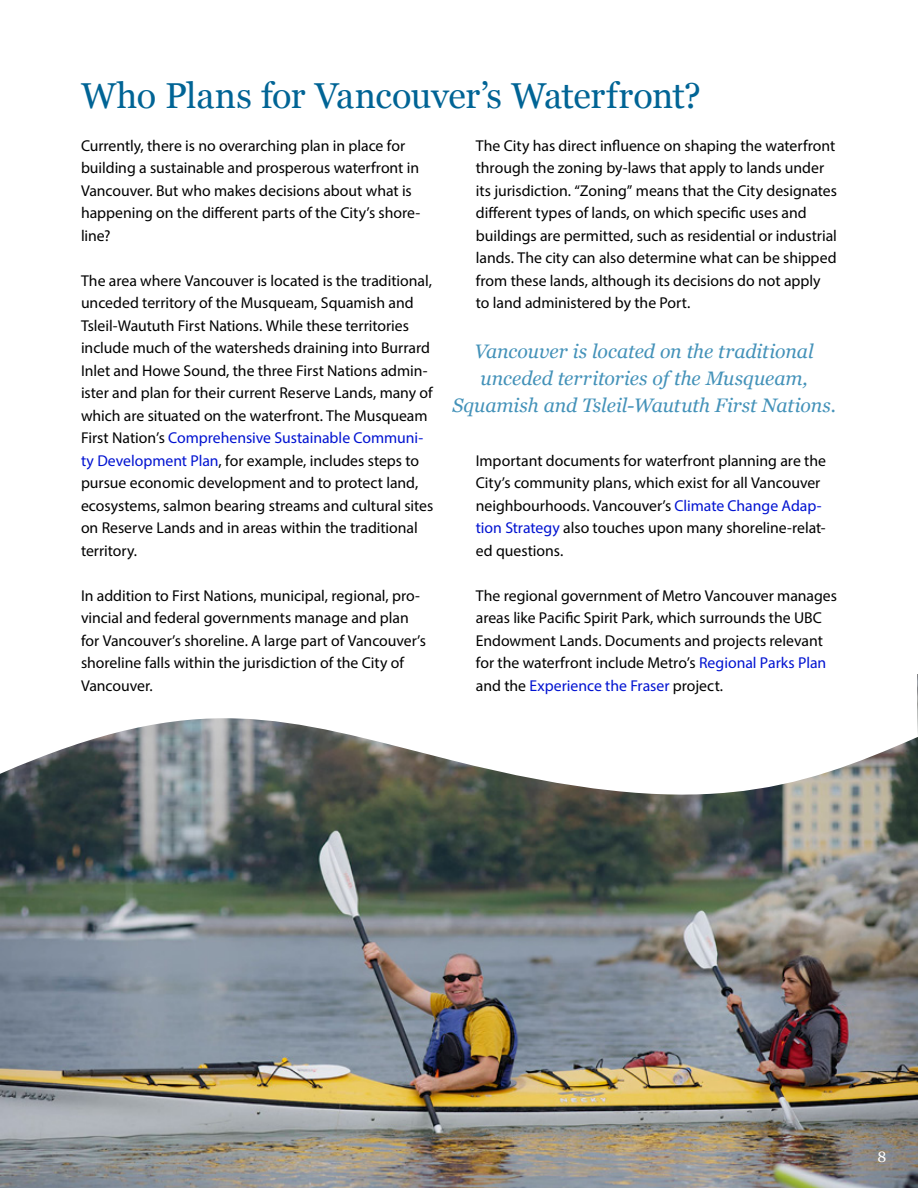
<style>
.page{position:relative;width:918px;height:1188px;background:#fff}
.page>*{position:absolute;margin:0;border:0;box-sizing:border-box;transform-origin:0 0}
.t1{font:36px "Georgia";letter-spacing:-.015em;color:#006495}
.t2{font:italic 19.5px/27px "Georgia";letter-spacing:-.005em;color:#4492b9;text-align:center}
.t3{font:15.75px/22.5px "Myriad Pro";letter-spacing:-.005em;color:#000}
.t4{font:15px "Georgia";color:#fff}
.s1{color:#0012d1}
</style>
<div class="page">
<img style="left:0;top:823px;width:918px;height:365px">
<svg style="left:0;top:674px;width:918px;height:149px"></svg>
<h1 class="t1" style="left:81px;top:74px;width:622px">Who Plans for Vancouver’s Waterfront?</h1>
<p class="t3" style="left:81px;top:134px;width:341px">Currently, there is no overarching plan in place for building a sustainable and prosperous waterfront in Vancouver. But who makes decisions about what is happening on the different parts of the City’s shore&shy;line?</p>
<p class="t3" style="left:81px;top:269px;width:354px">The area where Vancouver is located is the traditional, unceded territory of the Musqueam, Squamish and Tsleil-Waututh First Nations. While these territories include much of the watersheds draining into Burrard Inlet and Howe Sound, the three First Nations admin&shy;ister and plan for their current Reserve Lands, many of which are situated on the waterfront. The Musqueam First Nation’s <span class="s1">Comprehensive Sustainable Communi&shy;ty Development Plan</span>, for example, includes steps to pursue economic development and to protect land, ecosystems, salmon bearing streams and cultural sites on Reserve Lands and in areas within the traditional territory.</p>
<p class="t3" style="left:81px;top:584px;width:347px">In addition to First Nations, municipal, regional, pro&shy;vincial and federal governments manage and plan for Vancouver’s shoreline. A large part of Vancouver’s shoreline falls within the jurisdiction of the City of Vancouver.</p>
<p class="t3" style="left:476px;top:134px;width:363px">The City has direct influence on shaping the waterfront through the zoning by-laws that apply to lands under its jurisdiction. “Zoning” means that the City designates different types of lands, on which specific uses and buildings are permitted, such as residential or industrial lands. The city can also determine what can be shipped from these lands, although its decisions do not apply to land administered by the Port.</p>
<p class="t2" style="left:452px;top:338px;width:385px">Vancouver is located on the traditional unceded territories of the Musqueam,<br>Squamish and Tsleil-Waututh First Nations.</p>
<p class="t3" style="left:476px;top:449px;width:352px">Important documents for waterfront planning are the City’s community plans, which exist for all Vancouver neighbourhoods. Vancouver’s <span class="s1">Climate Change Adap&shy;tion Strategy</span> also touches upon many shoreline-relat&shy;ed questions.</p>
<p class="t3" style="left:476px;top:584px;width:363px">The regional government of Metro Vancouver manages areas like Pacific Spirit Park, which surrounds the UBC Endowment Lands. Documents and projects relevant for the waterfront include Metro’s <span class="s1">Regional Parks Plan </span>and the <span class="s1">Experience the Fraser</span> project.</p>
<p class="t4" style="left:878px;top:1147px;width:10px">8</p>
</div>
